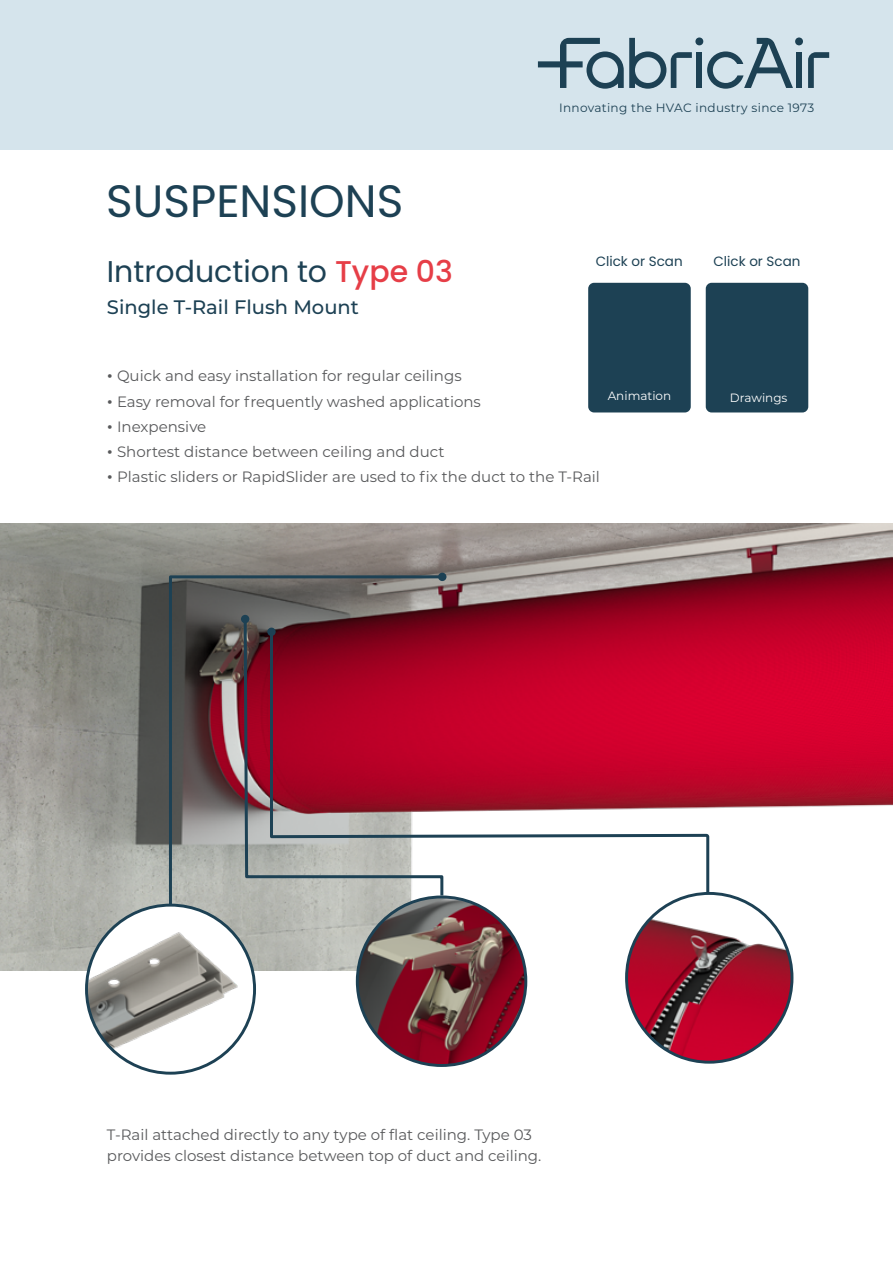
<style>
.page{position:relative;width:893px;height:1263px;background:#fff}
.page>*{position:absolute;margin:0;border:0;box-sizing:border-box;transform-origin:0 0}
.t1{font:45.3px "Poppins";color:#1d4154}
.t2{font:30px "Poppins";color:#1d4154}
.t3{font:500 19.5px "Montserrat";color:#1d4154}
.t4{font:15px/21px "Montserrat";color:#58595b}
.t5{font:13.5px "Poppins";color:#1d4154}
.t6{font:12.15px "Montserrat";letter-spacing:.025em;color:#1d4154}
.t7{font:12px "Montserrat";color:#fff}
.s1{font-weight:500;color:#e63e47}
.s2{font-family:"Poppins"}
</style>
<div class="page">
<img style="left:0;top:523px;width:893px;height:448px">
<svg style="left:445px;top:629px;width:267px;height:270px"></svg>
<div style="left:588px;top:283px;width:103px;height:129px;background:#1d4154;border-radius:6px"></div>
<div style="left:706px;top:283px;width:102px;height:129px;background:#1d4154;border-radius:6px"></div>
<svg style="left:354px;top:894px;width:175px;height:173px"></svg>
<svg style="left:624px;top:890px;width:171px;height:174px"></svg>
<svg style="left:167px;top:574px;width:278px;height:337px;background:#746d6c"></svg>
<div style="left:438px;top:573px;width:8px;height:8px;background:#1d4154;border-radius:50%"></div>
<svg style="left:242px;top:616px;width:203px;height:282px;background:#a04054"></svg>
<div style="left:241px;top:615px;width:8px;height:8px;background:#1d4154;border-radius:50%"></div>
<div style="left:0;top:0;width:893px;height:150px;background:#d5e4ec"></div>
<svg style="left:538px;top:38px;width:291px;height:51px"></svg>
<img style="left:87px;top:905px;width:168px;height:168px;border-radius:84px">
<h1 class="t1" style="left:106px;top:175px;width:299px">SUSPENSIONS</h1>
<h2 class="t2" style="left:107px;top:254px;width:347px">Introduction to <span class="s1">Type 03</span></h2>
<h3 class="t3" style="left:107px;top:294px;width:253px">Single T-Rail Flush Mount</h3>
<p class="t6" style="left:559px;top:99px;width:257px">Innovating the HVAC industry since 1973</p>
<p class="t5" style="left:596px;top:254px;width:88px">Click or Scan</p>
<p class="t5" style="left:713px;top:254px;width:88px">Click or Scan</p>
<p class="t4" style="left:107px;top:365px;width:356px"><span class="s2">•</span> Quick and easy installation for regular ceilings</p>
<p class="t4" style="left:107px;top:390px;width:376px"><span class="s2">•</span> Easy removal for frequently washed applications</p>
<p class="t4" style="left:107px;top:416px;width:101px"><span class="s2">•</span> Inexpensive</p>
<p class="t4" style="left:107px;top:441px;width:339px"><span class="s2">•</span> Shortest distance between ceiling and duct</p>
<p class="t4" style="left:107px;top:466px;width:494px"><span class="s2">•</span> Plastic sliders or RapidSlider are used to fix the duct to the T-Rail</p>
<p class="t7" style="left:608px;top:387px;width:65px">Animation</p>
<p class="t7" style="left:730px;top:389px;width:59px">Drawings</p>
<p class="t4" style="left:107px;top:1124px;width:436px">T-Rail attached directly to any type of flat ceiling. Type 03 provides closest distance between top of duct and ceiling.</p>
</div>
